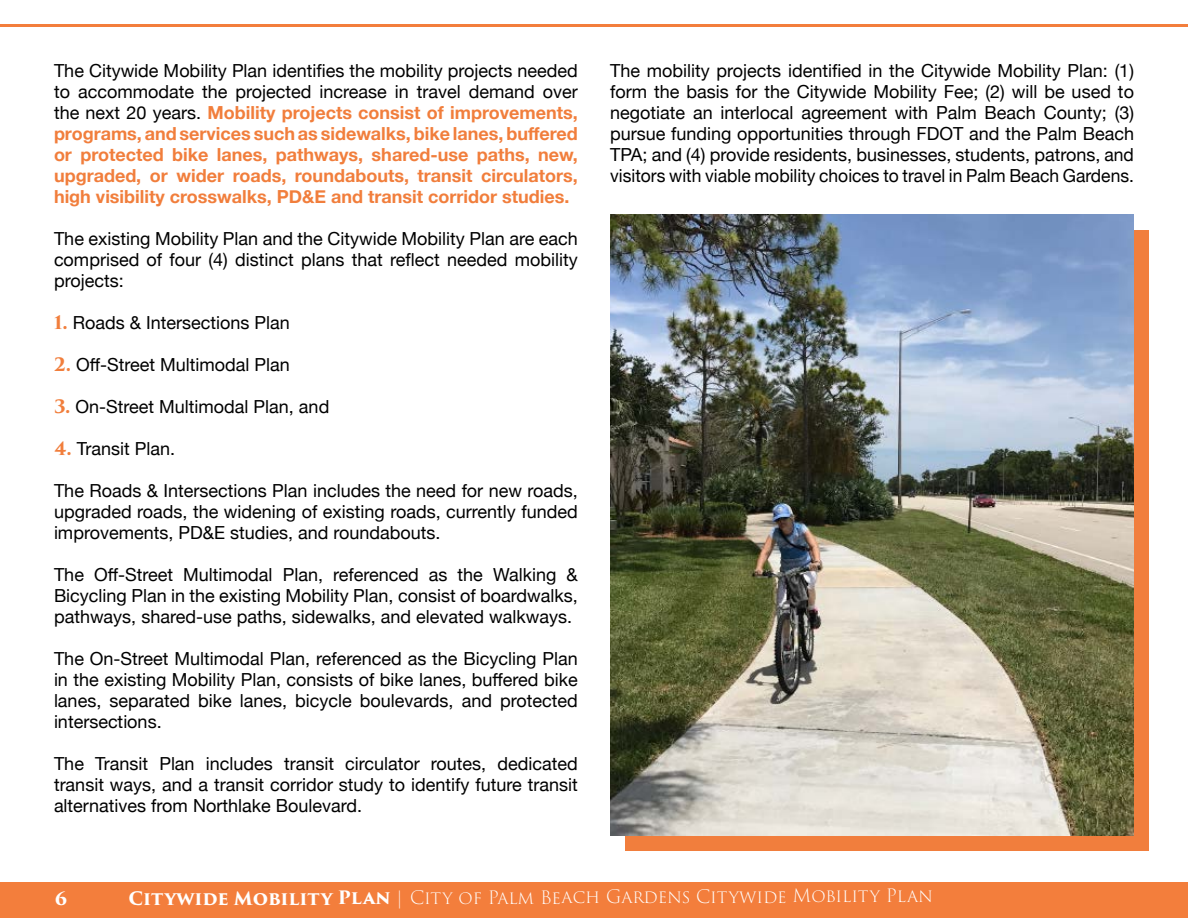
<style>
.page{position:relative;width:1188px;height:918px;background:#fff}
.page>*{position:absolute;margin:0;border:0;box-sizing:border-box;transform-origin:0 0}
.t1{font:18px/21px "Helvetica Neue";color:#000;text-align:justify}
.t2{font:700 18px/21px "Helvetica Neue";color:#f17e3c;text-align:justify}
.t3{font:300 18px "Trajan Pro 3";letter-spacing:-.01em;color:#fff}
.t4{font:700 18px "Trajan Pro 3";color:#fff}
.s1{font-weight:400;color:#000}
.s2{font-family:"Trajan Pro 3";font-weight:700;color:#f17e3c}
.s3{font-weight:700}
</style>
<div class="page">
<div style="left:0;top:882px;width:1188px;height:36px;background:#f37e3c"></div>
<hr style="left:0;top:24px;width:1188px;height:3px;background:#f37e3c">
<div style="left:625px;top:230px;width:524px;height:621px;background:#f17e3d"></div>
<img style="left:610px;top:215px;width:524px;height:621px">
<p class="t2" style="left:54px;top:60px;width:525px"><span class="s1">The Citywide Mobility Plan identifies the mobility projects needed to accommodate the projected increase in travel demand over the next 20 years.</span> Mobility projects consist of improvements, programs, and services such as sidewalks, bike lanes, buffered or protected bike lanes, pathways, shared-use paths, new, upgraded, or wider roads, roundabouts, transit circulators, high visibility crosswalks, PD&amp;E and transit corridor studies.</p>
<p class="t1" style="left:54px;top:229px;width:525px">The existing Mobility Plan and the Citywide Mobility Plan are each comprised of four (4) distinct plans that reflect needed mobility projects:</p>
<p class="t1" style="left:54px;top:313px;width:237px"><span class="s2">1.</span> Roads &amp; Intersections Plan</p>
<p class="t1" style="left:54px;top:355px;width:237px"><span class="s2">2.</span> Off-Street Multimodal Plan</p>
<p class="t1" style="left:54px;top:397px;width:277px"><span class="s2">3.</span> On-Street Multimodal Plan, and</p>
<p class="t1" style="left:54px;top:439px;width:123px"><span class="s2">4.</span> Transit Plan.</p>
<p class="t1" style="left:54px;top:481px;width:525px">The Roads &amp; Intersections Plan includes the need for new roads, upgraded roads, the widening of existing roads, currently funded improvements, PD&amp;E studies, and roundabouts.</p>
<p class="t1" style="left:54px;top:565px;width:525px">The Off-Street Multimodal Plan, referenced as the Walking &amp; Bicycling Plan in the existing Mobility Plan, consist of boardwalks, pathways, shared-use paths, sidewalks, and elevated walkways.</p>
<p class="t1" style="left:54px;top:649px;width:525px">The On-Street Multimodal Plan, referenced as the Bicycling Plan in the existing Mobility Plan, consists of bike lanes, buffered bike lanes, separated bike lanes, bicycle boulevards, and protected intersections.</p>
<p class="t1" style="left:54px;top:754px;width:525px">The Transit Plan includes transit circulator routes, dedicated transit ways, and a transit corridor study to identify future transit alternatives from Northlake Boulevard.</p>
<p class="t1" style="left:610px;top:61px;width:525px">The mobility projects identified in the Citywide Mobility Plan: (1) form the basis for the Citywide Mobility Fee; (2) will be used to negotiate an interlocal agreement with Palm Beach County; (3) pursue funding opportunities through FDOT and the Palm Beach TPA; and (4) provide residents, businesses, students, patrons, and visitors with viable mobility choices to travel in Palm Beach Gardens.</p>
<p class="t4" style="left:55px;top:885px;width:14px">6</p>
<p class="t3" style="left:129px;top:884px;width:806px"><span class="s3">Citywide Mobility Plan</span> | City of Palm Beach Gardens Citywide Mobility Plan</p>
</div>
